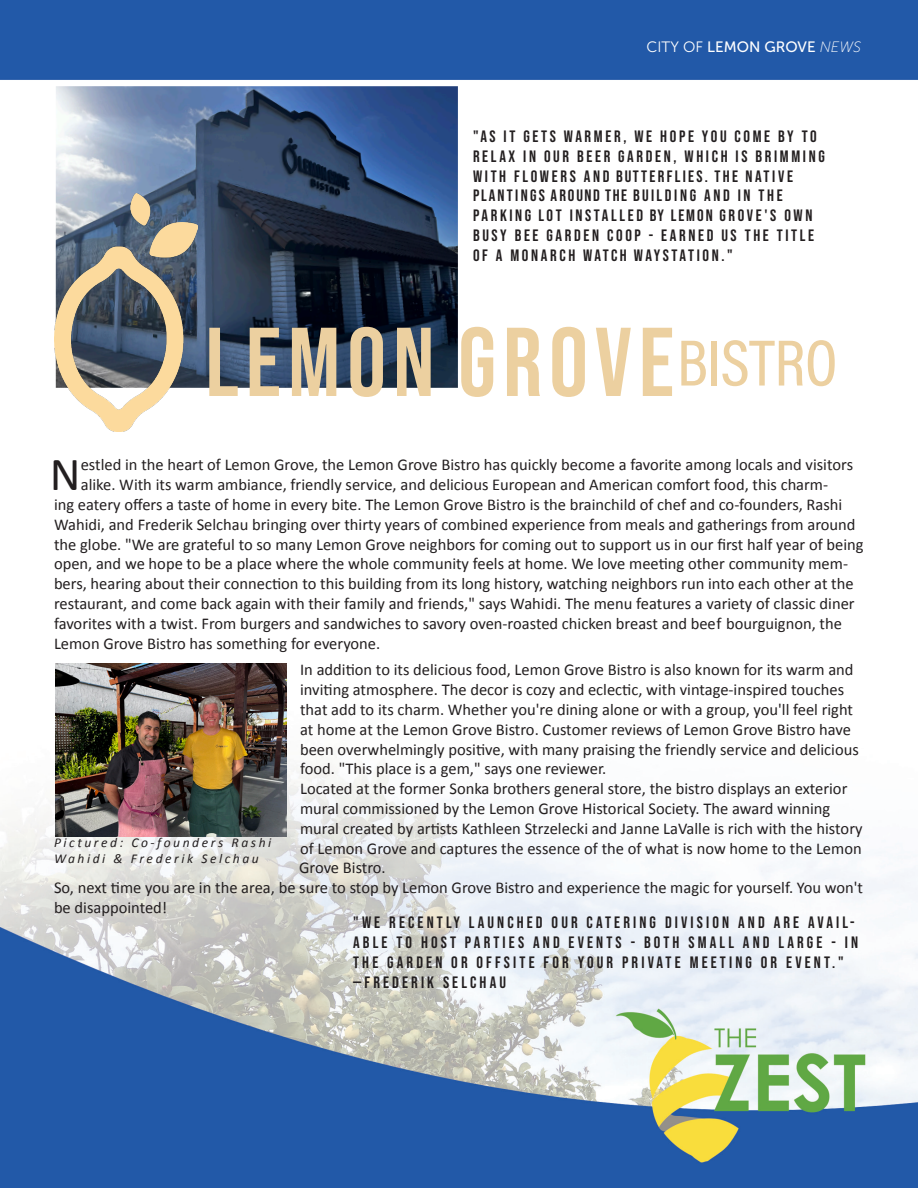
<style>
.page{position:relative;width:918px;height:1188px;background:#fff}
.page>*{position:absolute;margin:0;border:0;box-sizing:border-box;transform-origin:0 0}
.t1{font:97.5px "Bebas Neue";letter-spacing:.07em;color:#ecd0a0}
.t2{font:66px "Acumin Variable Concept";letter-spacing:-.005em;color:#ecd0a0}
.t3{font:47.7px "Calibri";color:#231f20}
.t4{font:16.5px/19.8px "Calibri";color:#231f20}
.t5{font:16.5px/19.8px "Bebas Neue";letter-spacing:.16em;color:#231f20}
.t6{font:16.5px/19.8px "Bebas Neue";letter-spacing:.19em;color:#231f20}
.t7{font:15px "Museo Sans 500";color:#fff}
.t8{font:italic 13.5px/16.2px "Calibri";letter-spacing:.19em;color:#231f20}
.s1{font-family:"Museo Sans 300"}
.s2{font-family:"Museo Sans 100";font-style:italic}
</style>
<div class="page">
<img style="left:0;top:0;width:918px;height:1188px">
<img style="left:56px;top:663px;width:231px;height:173px">
<img style="left:56px;top:86px;width:402px;height:302px">
<img style="left:54px;top:194px;width:143px;height:237px">
<p class="t7" style="left:646px;top:39px;width:216px"><span class="s1">CITY OF</span> LEMON GROVE <span class="s2">NEWS</span></p>
<p class="t5" style="left:473px;top:126px;width:353px">"AS IT GETS WARMER, WE HOPE YOU COME BY TO RELAX IN OUR BEER GARDEN, WHICH IS BRIMMING WITH FLOWERS AND BUTTERFLIES. THE NATIVE PLANTINGS AROUND THE BUILDING AND IN THE PARKING LOT INSTALLED BY LEMON GROVE'S OWN BUSY BEE GARDEN COOP - EARNED US THE TITLE OF A MONARCH WATCH WAYSTATION."</p>
<p class="t1" style="left:205px;top:307px;width:470px">LEMON GROVE</p>
<p class="t2" style="left:677px;top:317px;width:162px">BISTRO</p>
<p class="t3" style="left:50px;top:441px;width:32px">N</p>
<p class="t4" style="left:81px;top:455px;width:774px">estled in the heart of Lemon Grove, the Lemon Grove Bistro has quickly become a favorite among locals and visitors</p>
<p class="t4" style="left:81px;top:474px;width:749px">alike. With its warm ambiance, friendly service, and delicious European and American comfort food, this charm-</p>
<p class="t4" style="left:54px;top:494px;width:790px">ing eatery offers a taste of home in every bite. The Lemon Grove Bistro is the brainchild of chef and co-founders, Rashi</p>
<p class="t4" style="left:54px;top:514px;width:803px">Wahidi, and Frederik Selchau bringing over thirty years of combined experience from meals and gatherings from around</p>
<p class="t4" style="left:54px;top:534px;width:811px">the globe. "We are grateful to so many Lemon Grove neighbors for coming out to support us in our first half year of being</p>
<p class="t4" style="left:54px;top:554px;width:796px">open, and we hope to be a place where the whole community feels at home. We love meeting other community mem-</p>
<p class="t4" style="left:54px;top:573px;width:801px">bers, hearing about their connection to this building from its long history, watching neighbors run into each other at the</p>
<p class="t4" style="left:54px;top:593px;width:802px">restaurant, and come back again with their family and friends," says Wahidi. The menu features a variety of classic diner</p>
<p class="t4" style="left:54px;top:613px;width:789px">favorites with a twist. From burgers and sandwiches to savory oven-roasted chicken breast and beef bourguignon, the</p>
<p class="t4" style="left:54px;top:633px;width:328px">Lemon Grove Bistro has something for everyone.</p>
<p class="t4" style="left:300px;top:660px;width:560px">In addition to its delicious food, Lemon Grove Bistro is also known for its warm and inviting atmosphere. The decor is cozy and eclectic, with vintage-inspired touches that add to its charm. Whether you're dining alone or with a group, you'll feel right at home at the Lemon Grove Bistro. Customer reviews of Lemon Grove Bistro have been overwhelmingly positive, with many praising the friendly service and delicious food. "This place is a gem," says one reviewer.</p>
<p class="t4" style="left:299px;top:778px;width:565px">Located at the former Sonka brothers general store, the bistro displays an exterior mural commissioned by the Lemon Grove Historical Society. The award winning mural created by artists Kathleen Strzelecki and Janne LaValle is rich with the history of Lemon Grove and captures the essence of the of what is now home to the Lemon Grove Bistro.</p>
<p class="t4" style="left:54px;top:877px;width:811px">So, next time you are in the area, be sure to stop by Lemon Grove Bistro and experience the magic for yourself. You won't be disappointed!</p>
<p class="t8" style="left:54px;top:834px;width:219px">Pictured: Co-founders Rashi<br>Wahidi &amp; Frederik Selchau</p>
<p class="t6" style="left:353px;top:913px;width:506px">"WE RECENTLY LAUNCHED OUR CATERING DIVISION AND ARE AVAIL-ABLE TO HOST PARTIES AND EVENTS - BOTH SMALL AND LARGE - IN THE GARDEN OR OFFSITE FOR YOUR PRIVATE MEETING OR EVENT." —FREDERIK SELCHAU</p>
</div>
